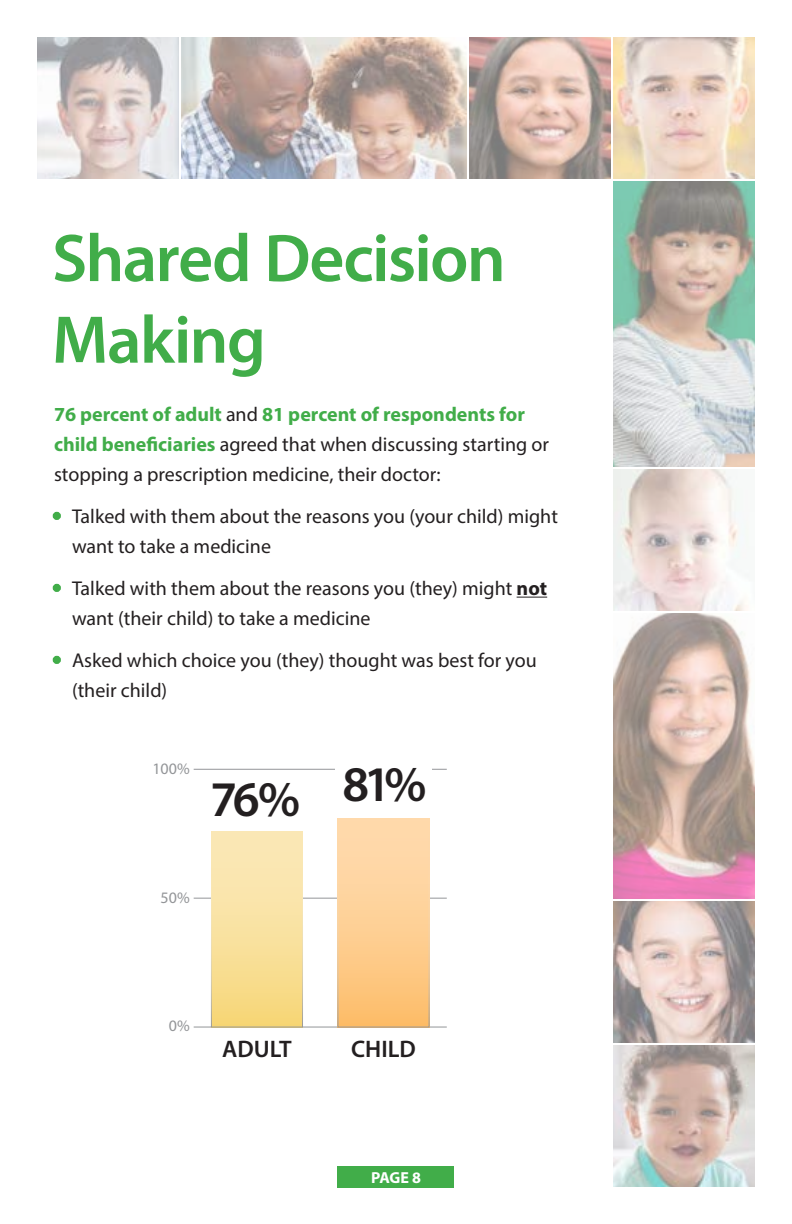
<style>
.page{position:relative;width:792px;height:1224px;background:#fff}
.page>*{position:absolute;margin:0;border:0;box-sizing:border-box;transform-origin:0 0}
.t1{font:600 68px/81.6px "Myriad Pro";letter-spacing:-.025em;color:#41ad49}
.t2{font:600 50px "Myriad Pro";color:#231f20}
.t3{font:600 24px "Myriad Pro";color:#231f20}
.t4{font:20px/30px "Myriad Pro";color:#231f20}
.t5{font:16px "Myriad Pro";color:#939598}
.t6{font:700 16px "Myriad Pro";color:#fff}
.s1{font-weight:700;color:#41ad49}
.s2{color:#41ad49}
.s3{font-weight:700}
</style>
<div class="page">
<div style="left:338px;top:1166px;width:116px;height:22px;background:#41ad49"></div>
<hr style="left:517px;top:597px;width:30px;height:1px;background:#231f20">
<div style="left:53px;top:512px;width:8px;height:8px;border:4px solid #41ad49;border-radius:50%"></div>
<div style="left:53px;top:584px;width:8px;height:8px;border:4px solid #41ad49;border-radius:50%"></div>
<div style="left:53px;top:656px;width:8px;height:8px;border:4px solid #41ad49;border-radius:50%"></div>
<hr style="left:194px;top:1027px;width:253px;height:1px;background:#939598">
<hr style="left:194px;top:898px;width:253px;height:1px;background:#939598">
<hr style="left:194px;top:769px;width:253px;height:1px;background:#939598">
<div style="left:211px;top:831px;width:92px;height:196px;background:linear-gradient(to bottom,#fbeabf,#f7d87c)"></div>
<div style="left:338px;top:818px;width:91px;height:209px;background:linear-gradient(to bottom,#ffdeb5,#fdbf6f)"></div>
<div style="left:335px;top:762px;width:97px;height:15px;background:#fff"></div>
<img style="left:38px;top:38px;width:716px;height:140px">
<div style="left:467px;top:35px;width:146px;height:146px;border:2px solid #fff"></div>
<div style="left:611px;top:35px;width:146px;height:146px;border:2px solid #fff"></div>
<img style="left:614px;top:470px;width:140px;height:716px">
<div style="left:611px;top:1043px;width:146px;height:146px;border:2px solid #fff"></div>
<div style="left:35px;top:35px;width:146px;height:146px;border:2px solid #fff"></div>
<div style="left:611px;top:467px;width:146px;height:146px;border:2px solid #fff"></div>
<svg style="left:610px;top:178px;width:147px;height:292px;background:#bfc4bd"></svg>
<div style="left:611px;top:611px;width:146px;height:290px;border:2px solid #fff"></div>
<div style="left:611px;top:899px;width:146px;height:146px;border:2px solid #fff"></div>
<svg style="left:178px;top:35px;width:292px;height:146px;background:#c4b6b1"></svg>
<p class="t1" style="left:52px;top:216px;width:455px">Shared Decision<br>Making</p>
<p class="t4" style="left:54px;top:399px;width:497px"><span class="s1">76 percent of adult</span> and <span class="s1">81 percent of respondents for child beneficiaries</span> agreed that when discussing starting or stopping a prescription medicine, their doctor:</p>
<p class="t4" style="left:72px;top:501px;width:487px;text-indent:-18px"><span class="s2">•</span> Talked with them about the reasons you (your child) might want to take a medicine</p>
<p class="t4" style="left:72px;top:573px;width:477px;text-indent:-18px"><span class="s2">•</span> Talked with them about the reasons you (they) might <span class="s3">not </span>want (their child) to take a medicine</p>
<p class="t4" style="left:72px;top:645px;width:466px;text-indent:-18px"><span class="s2">•</span> Asked which choice you (they) thought was best for you (their child)</p>
<p class="t5" style="left:152px;top:758px;width:39px">100%</p>
<p class="t2" style="left:213px;top:760px;width:215px">76% 81%</p>
<p class="t5" style="left:161px;top:887px;width:31px">50%</p>
<p class="t5" style="left:169px;top:1016px;width:22px">0%</p>
<p class="t3" style="left:222px;top:1033px;width:71px">ADULT</p>
<p class="t3" style="left:351px;top:1033px;width:66px">CHILD</p>
<p class="t6" style="left:371px;top:1167px;width:51px">PAGE 8</p>
</div>
